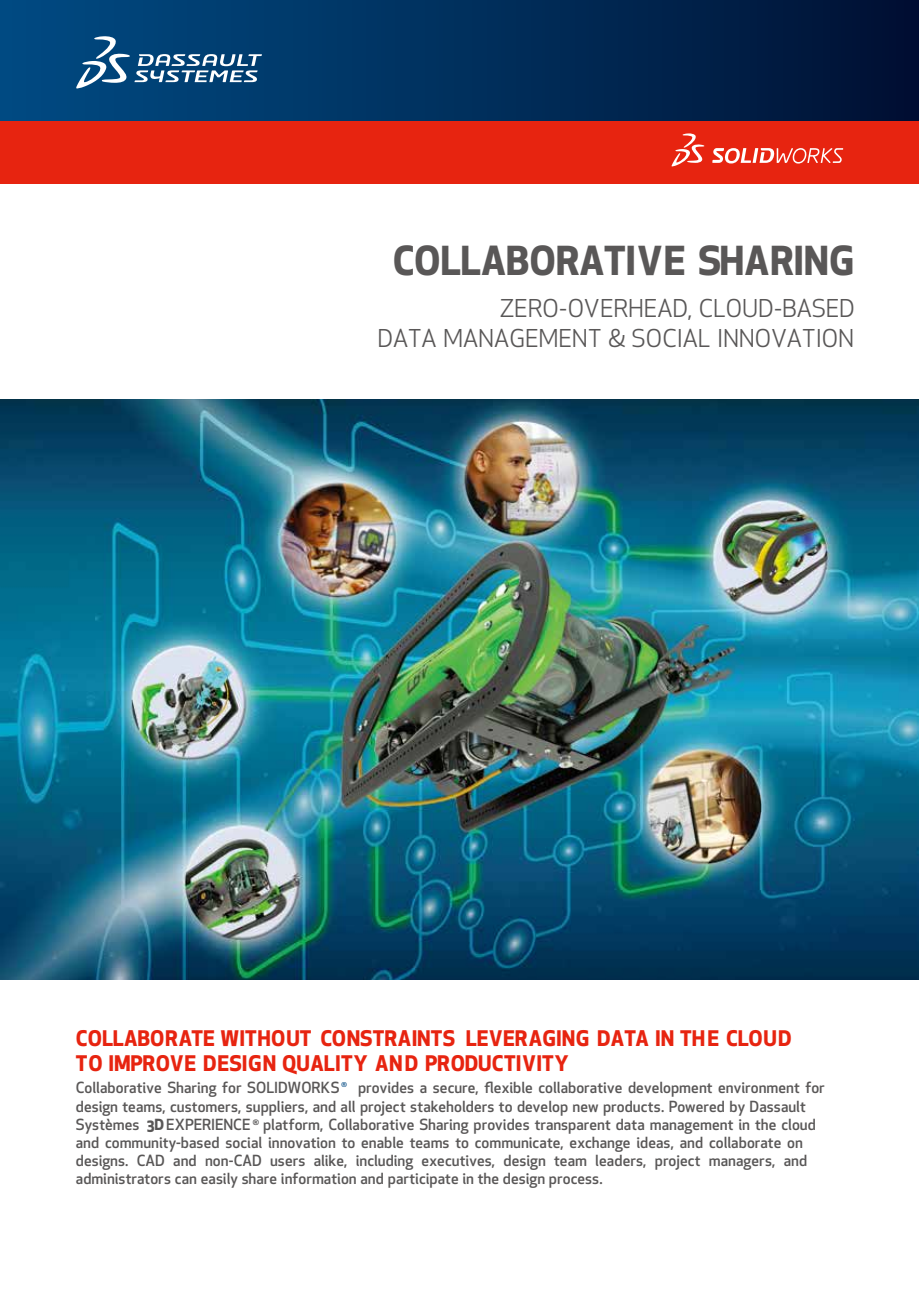
<style>
.page{position:relative;width:919px;height:1289px;background:#fff}
.page>*{position:absolute;margin:0;border:0;box-sizing:border-box;transform-origin:0 0}
.t1{font:700 39px "SW Apex New";color:#595757}
.t2{font:24px/30px "SW Apex New";letter-spacing:-.005em;color:#595757;text-align:right}
.t3{font:700 21px/25.5px "SW Apex New";letter-spacing:.005em;color:#e72410}
.t4{font:500 15px/18px "SW Apex New";color:#595757}
.s1{font-weight:700}
</style>
<div class="page">
<div style="left:0;top:0;width:918px;height:121px;background:linear-gradient(to right,#004c84,#001134)"></div>
<div style="left:0;top:121px;width:918px;height:62px;background:#e72410"></div>
<img style="left:0;top:399px;width:918px;height:580px">
<svg style="left:76px;top:36px;width:186px;height:52px;background:#336790"></svg>
<svg style="left:671px;top:133px;width:33px;height:33px"></svg>
<svg style="left:712px;top:148px;width:131px;height:16px"></svg>
<h1 class="t1" style="left:392px;top:232px;width:463px">COLLABORATIVE SHARING</h1>
<h2 class="t2" style="left:377px;top:293px;width:479px">ZERO-OVERHEAD, CLOUD-BASED<br>DATA MANAGEMENT &amp; SOCIAL INNOVATION</h2>
<h3 class="t3" style="left:76px;top:1024px;width:717px">COLLABORATE WITHOUT CONSTRAINTS LEVERAGING DATA IN THE CLOUD<br>TO IMPROVE DESIGN QUALITY AND PRODUCTIVITY</h3>
<p class="t4" style="left:76px;top:1078px;width:750px">Collaborative Sharing for SOLIDWORKS <sup>®</sup> provides a secure, flexible collaborative development environment for design teams, customers, suppliers, and all project stakeholders to develop new products. Powered by Dassault Systèmes <span class="s1">3D</span>EXPERIENCE <sup>®</sup> platform, Collaborative Sharing provides transparent data management in the cloud and community-based social innovation to enable teams to communicate, exchange ideas, and collaborate on designs. CAD and non-CAD users alike, including executives, design team leaders, project managers, and administrators can easily share information and participate in the design process.</p>
</div>
